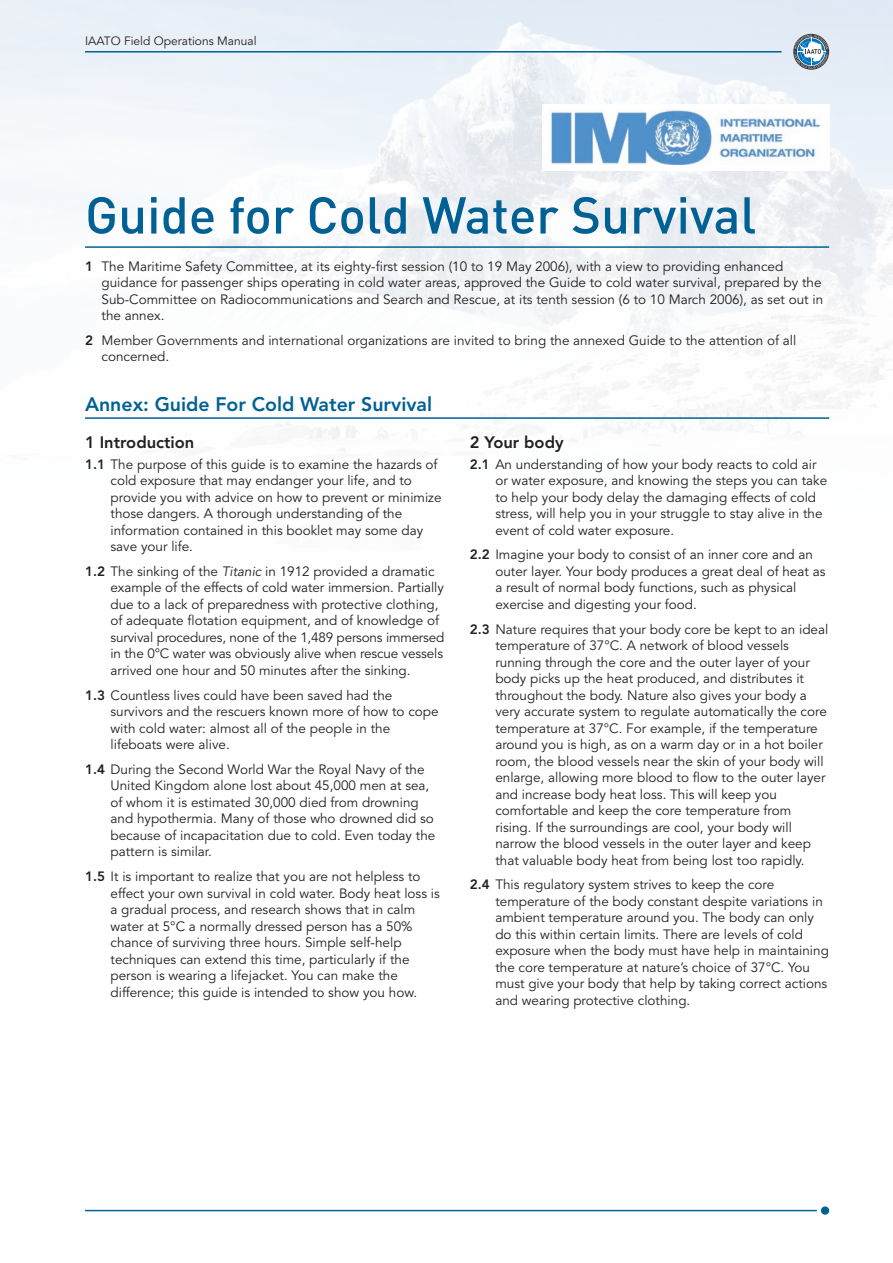
<style>
.page{position:relative;width:893px;height:1263px;background:#fff}
.page>*{position:absolute;margin:0;border:0;box-sizing:border-box;transform-origin:0 0}
.t1{font:500 51px "DIN";color:#016194}
.t2{font:800 19.5px "Avenir LT Std";color:#016194}
.t3{font:800 16.5px "Avenir LT Std";color:#231f20}
.t4{font:13.5px/16.5px "Avenir LT Std";color:#231f20}
.t5{font:12px "Avenir LT Std";color:#231f20}
.s1{font-weight:800}
.s2{font-style:italic}
</style>
<div class="page">
<hr style="left:85px;top:1210px;width:732px;height:1px;background:#016194">
<div style="left:821px;top:1206px;width:8px;height:9px;background:#016194;border-radius:50%"></div>
<hr style="left:85px;top:51px;width:697px;height:2px;background:#016194">
<svg style="left:793px;top:34px;width:36px;height:36px"></svg>
<svg style="left:794px;top:35px;width:34px;height:34px"></svg>
<hr style="left:85px;top:246px;width:744px;height:2px;background:#016194">
<hr style="left:85px;top:417px;width:744px;height:2px;background:#016194">
<img style="left:550px;top:110px;width:271px;height:54px">
<p class="t5" style="left:85px;top:34px;width:173px">IAATO Field Operations Manual</p>
<h1 class="t1" style="left:85px;top:183px;width:673px">Guide for Cold Water Survival</h1>
<p class="t4" style="left:102px;top:258px;width:723px;text-indent:-16px"><span class="s1">1</span> The Maritime Safety Committee, at its eighty-first session (10 to 19 May 2006), with a view to providing enhanced guidance for passenger ships operating in cold water areas, approved the Guide to cold water survival, prepared by the Sub-Committee on Radiocommunications and Search and Rescue, at its tenth session (6 to 10 March 2006), as set out in the annex.</p>
<p class="t4" style="left:102px;top:332px;width:696px;text-indent:-16px"><span class="s1">2</span> Member Governments and international organizations are invited to bring the annexed Guide to the attention of all concerned.</p>
<h2 class="t2" style="left:85px;top:393px;width:349px">Annex: Guide For Cold Water Survival</h2>
<p class="t3" style="left:85px;top:433px;width:111px">1 Introduction</p>
<p class="t4" style="left:111px;top:456px;width:333px;text-indent:-26px"><span class="s1">1.1</span> The purpose of this guide is to examine the hazards of cold exposure that may endanger your life, and to provide you with advice on how to prevent or minimize those dangers. A thorough understanding of the information contained in this booklet may some day save your life.</p>
<p class="t4" style="left:111px;top:563px;width:335px;text-indent:-26px"><span class="s1">1.2</span> The sinking of the <span class="s2">Titanic</span> in 1912 provided a dramatic example of the effects of cold water immersion. Partially due to a lack of preparedness with protective clothing, of adequate flotation equipment, and of knowledge of survival procedures, none of the 1,489 persons immersed in the 0°C water was obviously alive when rescue vessels arrived one hour and 50 minutes after the sinking.</p>
<p class="t4" style="left:111px;top:687px;width:330px;text-indent:-26px"><span class="s1">1.3</span> Countless lives could have been saved had the survivors and the rescuers known more of how to cope with cold water: almost all of the people in the lifeboats were alive.</p>
<p class="t4" style="left:111px;top:761px;width:326px;text-indent:-26px"><span class="s1">1.4</span> During the Second World War the Royal Navy of the United Kingdom alone lost about 45,000 men at sea, of whom it is estimated 30,000 died from drowning and hypothermia. Many of those who drowned did so because of incapacitation due to cold. Even today the pattern is similar.</p>
<p class="t4" style="left:111px;top:869px;width:331px;text-indent:-26px"><span class="s1">1.5</span> It is important to realize that you are not helpless to effect your own survival in cold water. Body heat loss is a gradual process, and research shows that in calm water at 5°C a normally dressed person has a 50% chance of surviving three hours. Simple self-help techniques can extend this time, particularly if the person is wearing a lifejacket. You can make the difference; this guide is intended to show you how.</p>
<p class="t3" style="left:470px;top:433px;width:95px">2 Your body</p>
<p class="t4" style="left:495px;top:456px;width:333px;text-indent:-26px"><span class="s1">2.1</span> An understanding of how your body reacts to cold air or water exposure, and knowing the steps you can take to help your body delay the damaging effects of cold stress, will help you in your struggle to stay alive in the event of cold water exposure.</p>
<p class="t4" style="left:495px;top:547px;width:332px;text-indent:-26px"><span class="s1">2.2</span> Imagine your body to consist of an inner core and an outer layer. Your body produces a great deal of heat as a result of normal body functions, such as physical exercise and digesting your food.</p>
<p class="t4" style="left:495px;top:621px;width:334px;text-indent:-26px"><span class="s1">2.3</span> Nature requires that your body core be kept to an ideal temperature of 37°C. A network of blood vessels running through the core and the outer layer of your body picks up the heat produced, and distributes it throughout the body. Nature also gives your body a very accurate system to regulate automatically the core temperature at 37°C. For example, if the temperature around you is high, as on a warm day or in a hot boiler room, the blood vessels near the skin of your body will enlarge, allowing more blood to flow to the outer layer and increase body heat loss. This will keep you comfortable and keep the core temperature from rising. If the surroundings are cool, your body will narrow the blood vessels in the outer layer and keep that valuable body heat from being lost too rapidly.</p>
<p class="t4" style="left:495px;top:877px;width:335px;text-indent:-26px"><span class="s1">2.4</span> This regulatory system strives to keep the core temperature of the body constant despite variations in ambient temperature around you. The body can only do this within certain limits. There are levels of cold exposure when the body must have help in maintaining the core temperature at nature’s choice of 37°C. You must give your body that help by taking correct actions and wearing protective clothing.</p>
</div>
